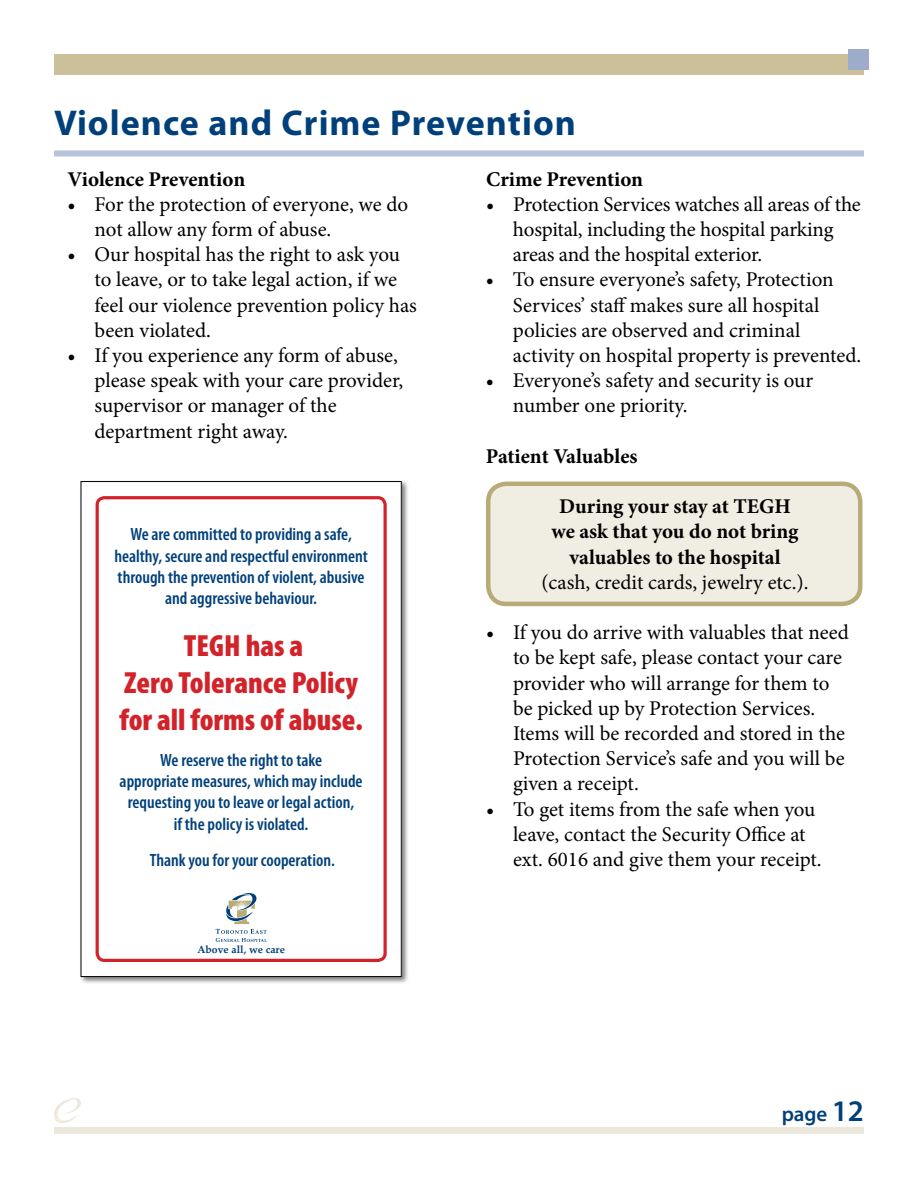
<style>
.page{position:relative;width:918px;height:1188px;background:#fff}
.page>*{position:absolute;margin:0;border:0;box-sizing:border-box;transform-origin:0 0}
.t1{font:700 36px "Myriad Pro";letter-spacing:.03em;color:#00407a}
.t2{font:900 condensed 30.75px/36.9px "Myriad Pro";color:#d2232a;text-align:center}
.t3{font:21px/25.2px "Minion Pro";letter-spacing:-.005em;color:#000}
.t4{font:700 21px/25.2px "Minion Pro";letter-spacing:-.005em;color:#000;text-align:center}
.t5{font:600 21px "Myriad Pro";color:#00407a}
.t6{font:600 condensed 17.85px/21.3px "Myriad Pro";color:#00407a;text-align:center}
.t7{font:700 10.5px "Palatino Linotype";color:#00407a}
.s1{font-size:30px}
</style>
<div class="page">
<div style="left:54px;top:54px;width:810px;height:20px;background:#cbc09a"></div>
<div style="left:54px;top:1127px;width:810px;height:7px;background:#ede8dc"></div>
<svg style="left:54px;top:1098px;width:27px;height:25px"></svg>
<div style="left:848px;top:50px;width:20px;height:20px;background:#9eaccc"></div>
<div style="left:488px;top:484px;width:372px;height:120px;background:#f0ede3;border-radius:18px"></div>
<div style="left:486px;top:482px;width:376px;height:124px;border:4px solid #b9ab78;border-radius:18px"></div>
<div style="left:54px;top:150px;width:810px;height:6px;background:#b9c2db"></div>
<div style="left:79px;top:480px;width:331px;height:505px;background:#000;opacity:.5"></div>
<div style="left:81px;top:482px;width:320px;height:495px;background:#fff"></div>
<div style="left:96px;top:496px;width:291px;height:466px;border:3px solid #d2232a;border-radius:7px"></div>
<svg style="left:216px;top:893px;width:51px;height:49px"></svg>
<div style="left:81px;top:481px;width:321px;height:496px;border:1px solid #000"></div>
<h1 class="t1" style="left:54px;top:99px;width:523px">Violence and Crime Prevention</h1>
<p class="t4" style="left:68px;top:166px;width:179px">Violence Prevention</p>
<p class="t3" style="left:95px;top:192px;width:315px;text-indent:-27px">• For the protection of everyone, we do not allow any form of abuse.</p>
<p class="t3" style="left:95px;top:242px;width:324px;text-indent:-27px">• Our hospital has the right to ask you to leave, or to take legal action, if we feel our violence prevention policy has been violated.</p>
<p class="t3" style="left:95px;top:343px;width:310px;text-indent:-27px">• If you experience any form of abuse, please speak with your care provider, supervisor or manager of the department right away.</p>
<p class="t6" style="left:114px;top:524px;width:255px">We are committed to providing a safe, healthy, secure and respectful environment through the prevention of violent, abusive and aggressive behaviour.</p>
<h2 class="t2" style="left:119px;top:626px;width:245px">TEGH has a<br>Zero Tolerance Policy for all forms of abuse.</h2>
<p class="t6" style="left:120px;top:749px;width:245px">We reserve the right to take<br>appropriate measures, which may include requesting you to leave or legal action,<br>if the policy is violated.</p>
<p class="t6" style="left:150px;top:849px;width:187px">Thank you for your cooperation.</p>
<p class="t7" style="left:197px;top:942px;width:89px">Above all, we care</p>
<p class="t4" style="left:486px;top:166px;width:159px">Crime Prevention</p>
<p class="t3" style="left:513px;top:192px;width:349px;text-indent:-27px">• Protection Services watches all areas of the hospital, including the hospital parking areas and the hospital exterior.</p>
<p class="t3" style="left:513px;top:267px;width:350px;text-indent:-27px">• To ensure everyone’s safety, Protection Services’ staff makes sure all hospital policies are observed and criminal activity on hospital property is prevented.</p>
<p class="t3" style="left:513px;top:368px;width:302px;text-indent:-27px">• Everyone’s safety and security is our number one priority.</p>
<p class="t4" style="left:486px;top:443px;width:153px">Patient Valuables</p>
<p class="t4" style="left:551px;top:494px;width:249px">During your stay at TEGH we ask that you do not bring valuables to the hospital</p>
<p class="t3" style="left:541px;top:570px;width:269px">(cash, credit cards, jewelry etc.).</p>
<p class="t3" style="left:513px;top:620px;width:338px;text-indent:-27px">• If you do arrive with valuables that need to be kept safe, please contact your care provider who will arrange for them to be picked up by Protection Services.<br>Items will be recorded and stored in the Protection Service’s safe and you will be given a receipt.</p>
<p class="t3" style="left:513px;top:796px;width:310px;text-indent:-27px">• To get items from the safe when you leave, contact the Security Office at ext. 6016 and give them your receipt.</p>
<p class="t5" style="left:782px;top:1100px;width:84px">page <span class="s1">12</span></p>
</div>
